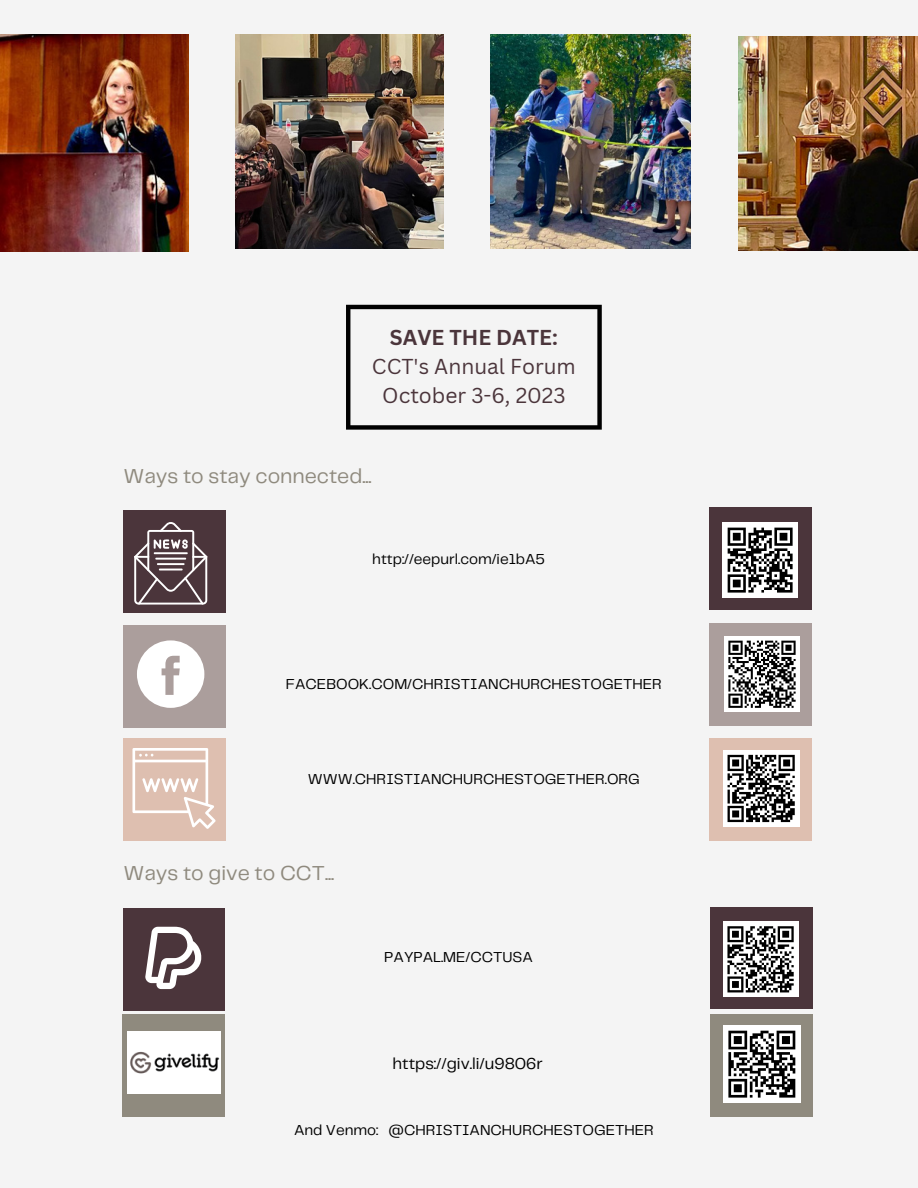
<style>
.page{position:relative;width:918px;height:1188px;background:#f4f4f4}
.page>*{position:absolute;margin:0;border:0;box-sizing:border-box;transform-origin:0 0}
.t1{font:21px "Telegraf";color:#8f8a7e}
.t2{font:21px/29.2px "Canva Sans";color:#4b353b;text-align:center}
.t3{font:700 21px "Canva Sans";color:#4b353b}
.t4{font:16.5px "Telegraf";color:#000}
.t5{font:15px "Telegraf";color:#000}
</style>
<div class="page">
<div style="left:123px;top:908px;width:102px;height:102px;background:#4b353b"></div>
<div style="left:123px;top:739px;width:102px;height:102px;background:#debfb0"></div>
<div style="left:123px;top:626px;width:102px;height:102px;background:#ab9e9c"></div>
<svg style="left:137px;top:640px;width:67px;height:68px"></svg>
<div style="left:710px;top:623px;width:102px;height:102px;background:#ab9e9c"></div>
<div style="left:709px;top:739px;width:103px;height:102px;background:#debfb0"></div>
<div style="left:711px;top:907px;width:102px;height:102px;background:#4b353b"></div>
<svg style="left:132px;top:748px;width:84px;height:81px"></svg>
<div style="left:123px;top:1015px;width:102px;height:101px;background:#8f8a7e"></div>
<div style="left:711px;top:1015px;width:102px;height:101px;background:#8f8a7e"></div>
<svg style="left:145px;top:927px;width:56px;height:62px"></svg>
<div style="left:724px;top:637px;width:76px;height:75px;background:#fff"></div>
<svg style="left:728px;top:640px;width:68px;height:68px"></svg>
<div style="left:723px;top:750px;width:76px;height:77px;background:#fff"></div>
<svg style="left:727px;top:754px;width:68px;height:69px"></svg>
<div style="left:723px;top:922px;width:75px;height:75px;background:#fff"></div>
<svg style="left:727px;top:926px;width:67px;height:67px"></svg>
<img style="left:127px;top:1031px;width:93px;height:62px">
<div style="left:723px;top:1025px;width:78px;height:78px;background:#fff"></div>
<svg style="left:728px;top:1031px;width:67px;height:67px"></svg>
<hr style="left:779px;top:1095px;width:16px;height:3px;background:#000">
<img style="left:235px;top:35px;width:208px;height:213px">
<img style="left:490px;top:35px;width:201px;height:213px">
<img style="left:0;top:35px;width:188px;height:217px">
<img style="left:738px;top:37px;width:180px;height:213px">
<svg style="left:346px;top:305px;width:256px;height:125px"></svg>
<div style="left:123px;top:511px;width:102px;height:102px;background:#4b353b"></div>
<svg style="left:134px;top:522px;width:74px;height:83px"></svg>
<div style="left:709px;top:508px;width:102px;height:101px;background:#4b353b"></div>
<div style="left:722px;top:522px;width:76px;height:76px;background:#fff"></div>
<svg style="left:728px;top:528px;width:65px;height:65px"></svg>
<hr style="left:777px;top:590px;width:16px;height:3px;background:#000">
<h1 class="t3" style="left:390px;top:323px;width:170px">SAVE THE DATE:</h1>
<h1 class="t2" style="left:372px;top:351px;width:205px">CCT's Annual Forum<br>October 3-6, 2023</h1>
<h1 class="t1" style="left:123px;top:467px;width:250px">Ways to stay connected...</h1>
<p class="t5" style="left:372px;top:552px;width:174px">http://eepurl.com/ie1bA5</p>
<p class="t5" style="left:286px;top:677px;width:378px">FACEBOOK.COM/CHRISTIANCHURCHESTOGETHER</p>
<p class="t5" style="left:308px;top:773px;width:334px">WWW.CHRISTIANCHURCHESTOGETHER.ORG</p>
<h1 class="t1" style="left:123px;top:864px;width:212px">Ways to give to CCT...</h1>
<p class="t5" style="left:384px;top:950px;width:150px">PAYPAL.ME/CCTUSA</p>
<p class="t4" style="left:393px;top:1056px;width:152px">https://giv.li/u9806r</p>
<p class="t5" style="left:294px;top:1124px;width:361px">And Venmo: @CHRISTIANCHURCHESTOGETHER</p>
</div>
